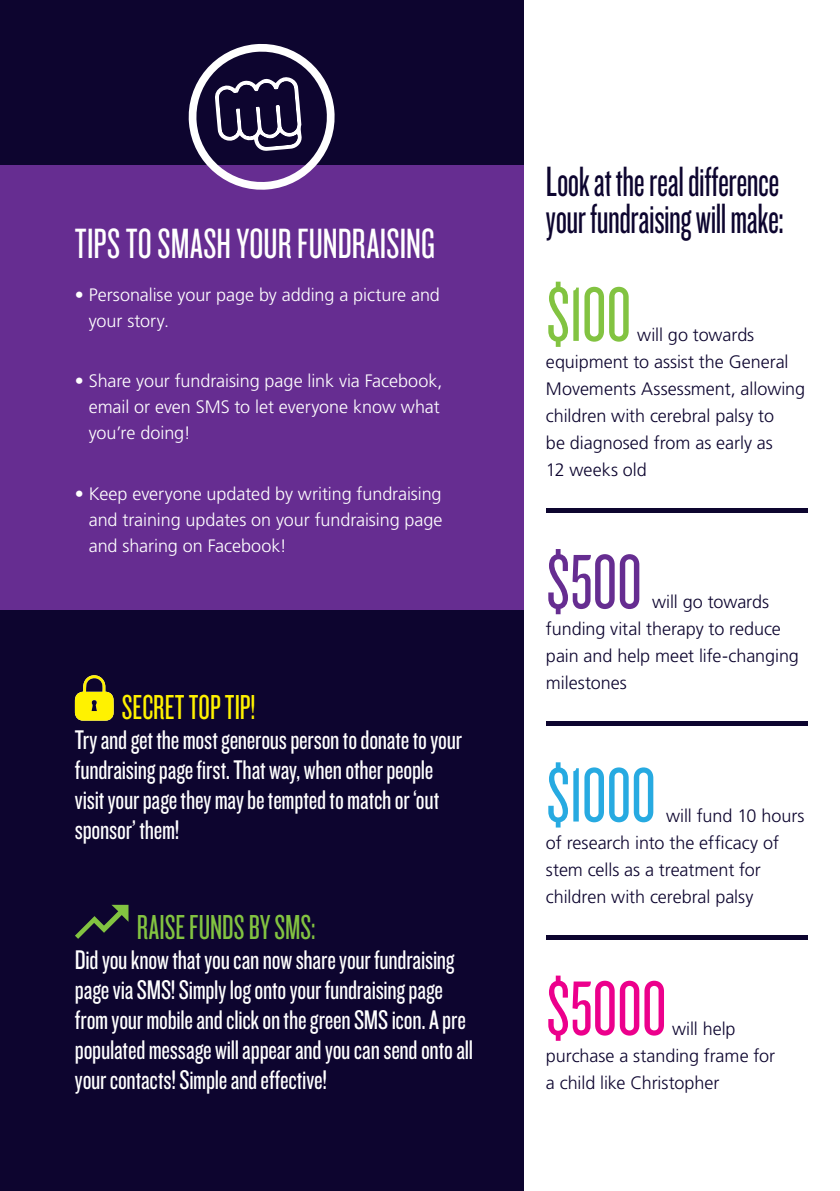
<style>
.page{position:relative;width:840px;height:1191px;background:#fff}
.page>*{position:absolute;margin:0;border:0;box-sizing:border-box;transform-origin:0 0}
.t1{font:80px "Knockout 27 Junior Bantamwt";color:#27aae1}
.t2{font:80px "Knockout 27 Junior Bantamwt";color:#ec008c}
.t3{font:80px "Knockout 27 Junior Bantamwt";color:#82c341}
.t4{font:80px "Knockout 27 Junior Bantamwt";color:#662d91}
.t5{font:44px/37px "Knockout 27 Junior Bantamwt";letter-spacing:-.01em;color:#0d052f}
.t6{font:44px "Knockout 27 Junior Bantamwt";letter-spacing:.005em;color:#fff}
.t7{font:36px "Knockout 27 Junior Bantamwt";color:#82c341}
.t8{font:36px "Knockout 27 Junior Bantamwt";color:#fff200}
.t9{font:28px/30px "Knockout 28 Junior Feathrwt";letter-spacing:-.01em;color:#fff}
.t10{font:300 18px/27px "Frutiger LT Std";letter-spacing:-.005em;color:#0d052f}
.t11{font:300 18px/26px "Frutiger LT Std";letter-spacing:-.005em;color:#fff}
</style>
<div class="page">
<div style="left:0;top:0;width:523px;height:1191px;background:#0d052f"></div>
<div style="left:0;top:165px;width:523px;height:444px;background:#662d91"></div>
<svg style="left:188px;top:44px;width:147px;height:146px"></svg>
<div style="left:545px;top:508px;width:261px;height:5px;background:#0d052f"></div>
<div style="left:545px;top:721px;width:261px;height:5px;background:#0d052f"></div>
<div style="left:545px;top:934px;width:261px;height:5px;background:#0d052f"></div>
<svg style="left:75px;top:675px;width:39px;height:45px"></svg>
<svg style="left:75px;top:904px;width:53px;height:35px"></svg>
<p class="t6" style="left:75px;top:218px;width:361px">TIPS TO SMASH YOUR FUNDRAISING</p>
<p class="t11" style="left:89px;top:282px;width:352px;text-indent:-14px">• Personalise your page by adding a picture and your story.</p>
<p class="t11" style="left:89px;top:368px;width:355px;text-indent:-14px">• Share your fundraising page link via Facebook, email or even SMS to let everyone know what you’re doing!</p>
<p class="t11" style="left:89px;top:480px;width:355px;text-align:justify;text-indent:-14px">• Keep everyone updated by writing fundraising and training updates on your fundraising page and sharing on Facebook!</p>
<p class="t8" style="left:122px;top:685px;width:135px">SECRET TOP TIP!</p>
<p class="t9" style="left:75px;top:723px;width:388px">Try and get the most generous person to donate to your fundraising page first. That way, when other people visit your page they may be tempted to match or ‘out sponsor’ them!</p>
<p class="t7" style="left:137px;top:906px;width:180px">RAISE FUNDS BY SMS:</p>
<p class="t9" style="left:75px;top:943px;width:399px">Did you know that you can now share your fundraising page via SMS! Simply log onto your fundraising page from your mobile and click on the green SMS icon. A pre populated message will appear and you can send onto all your contacts! Simple and effective!</p>
<p class="t5" style="left:545px;top:162px;width:239px">Look at the real difference your fundraising will make:</p>
<p class="t3" style="left:545px;top:268px;width:87px">$100</p>
<p class="t10" style="left:545px;top:321px;width:260px;text-indent:91px">will go towards equipment to assist the General<br>Movements Assessment, allowing children with cerebral palsy to<br>be diagnosed from as early as<br>12 weeks old</p>
<p class="t4" style="left:545px;top:535px;width:98px">$500</p>
<p class="t10" style="left:545px;top:589px;width:254px;text-indent:106px">will go towards funding vital therapy to reduce pain and help meet life-changing milestones</p>
<p class="t1" style="left:545px;top:748px;width:112px">$1000</p>
<p class="t10" style="left:545px;top:802px;width:260px;text-indent:120px">will fund 10 hours of research into the efficacy of stem cells as a treatment for children with cerebral palsy</p>
<p class="t2" style="left:545px;top:961px;width:122px">$5000</p>
<p class="t10" style="left:545px;top:1015px;width:230px;text-indent:126px">will help purchase a standing frame for a child like Christopher</p>
</div>
